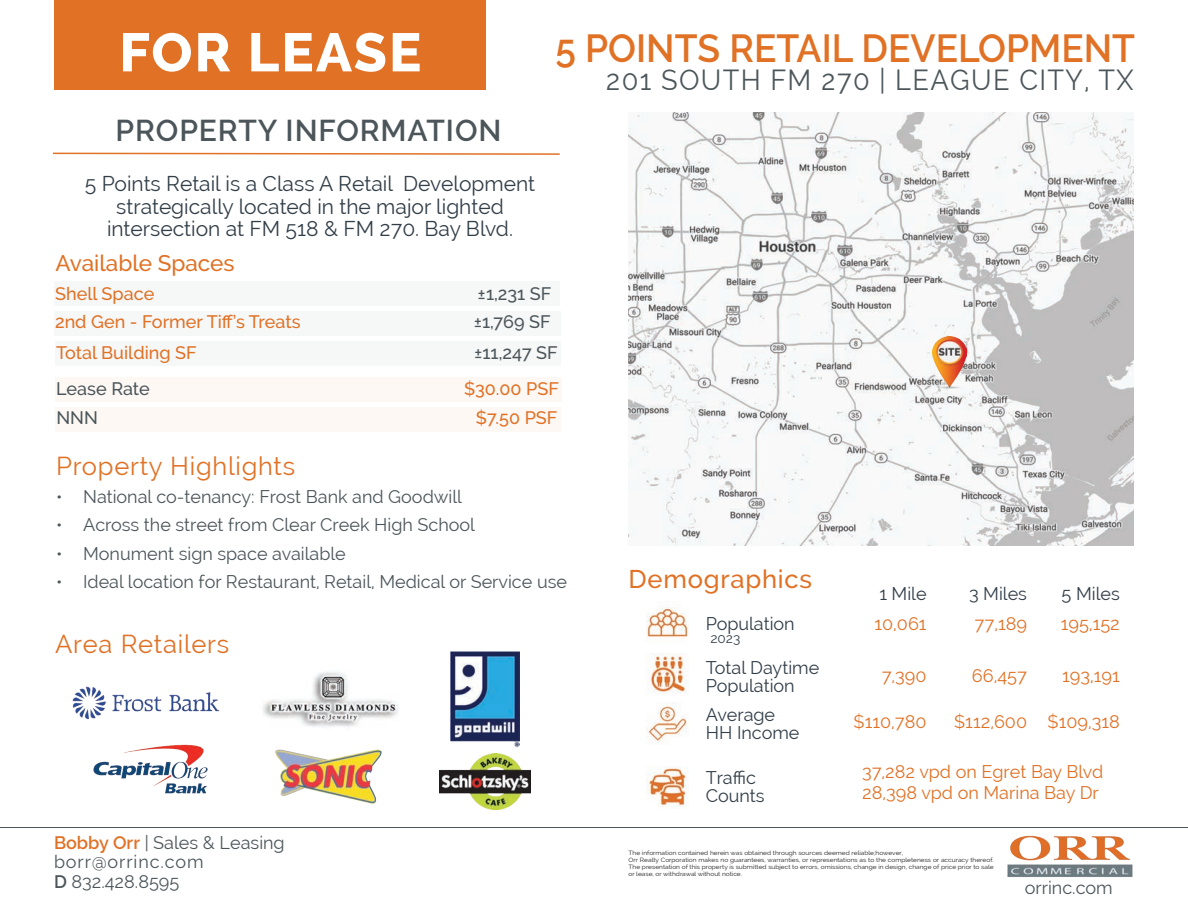
<style>
.page{position:relative;width:1188px;height:918px;background:#fff}
.page>*{position:absolute;margin:0;border:0;box-sizing:border-box;transform-origin:0 0}
.t1{font:800 54px "Raleway";letter-spacing:.04em;color:#fff}
.t2{font:600 39px "Raleway";color:#e07125;scale:.95 1}
.t3{font:600 30px "Raleway";letter-spacing:.03em;color:#4c565a}
.t4{font:28.5px "Raleway";letter-spacing:.05em;color:#4c565a;scale:.95 1}
.t5{font:25.5px "Raleway";letter-spacing:.03em;color:#e07125}
.t6{font:500 25.5px "Raleway";letter-spacing:.03em;color:#e07125}
.t7{font:500 22.5px "Raleway";color:#e07125}
.t8{font:21px/22.5px "Raleway";color:#323e48;text-align:center}
.t9{font:18px/19.5px "Raleway";color:#4c565a}
.t10{font:18px/21.6px "Raleway";color:#e07125}
.t11{font:18px/18px "Raleway";color:#323e48}
.t12{font:500 18px "Raleway";color:#e07125}
.t13{font:500 18px "Raleway";color:#4c565a}
.t14{font:13.5px "Raleway";color:#323e48}
.t15{font:6px/7.2px "Raleway";color:#231f20;scale:1.1 1}
.s1{font-weight:600;color:#e07125}
.s2{font-weight:600}
</style>
<div class="page">
<hr style="left:0;top:827px;width:1188px;height:1px;background:#4c565a">
<img style="left:1007px;top:835px;width:126px;height:42px">
<div style="left:55px;top:1px;width:431px;height:89px;background:#e07125"></div>
<img style="left:629px;top:113px;width:505px;height:433px">
<img style="left:933px;top:337px;width:33px;height:51px">
<svg style="left:52px;top:152px;width:508px;height:3px"></svg>
<div style="left:54px;top:282px;width:506px;height:24px;background:#f6f7f7"></div>
<div style="left:54px;top:311px;width:506px;height:24px;background:#f6f7f7"></div>
<div style="left:55px;top:341px;width:505px;height:25px;background:#f6f7f7"></div>
<div style="left:55px;top:378px;width:507px;height:24px;background:#fdf8f4"></div>
<div style="left:55px;top:407px;width:505px;height:24px;background:#fdf8f4"></div>
<img style="left:72px;top:686px;width:148px;height:33px">
<img style="left:275px;top:749px;width:107px;height:55px">
<img style="left:439px;top:753px;width:91px;height:57px">
<img style="left:93px;top:744px;width:115px;height:50px">
<img style="left:450px;top:651px;width:69px;height:96px">
<img style="left:646px;top:767px;width:42px;height:40px">
<img style="left:646px;top:607px;width:42px;height:32px">
<img style="left:646px;top:653px;width:42px;height:42px">
<img style="left:646px;top:702px;width:41px;height:41px">
<img style="left:263px;top:672px;width:135px;height:55px">
<h1 class="t1" style="left:119px;top:22px;width:304px">FOR LEASE</h1>
<h3 class="t3" style="left:116px;top:113px;width:387px">PROPERTY INFORMATION</h3>
<h3 class="t8" style="left:85px;top:173px;width:452px">5 Points Retail is a Class A Retail Development strategically located in the major lighted intersection at FM 518 &amp; FM 270. Bay Blvd.</h3>
<h2 class="t2" style="left:556px;top:26px;width:612px">5 POINTS RETAIL DEVELOPMENT</h2>
<h3 class="t4" style="left:606px;top:63px;width:557px">201 SOUTH FM 270 | LEAGUE CITY, TX</h3>
<h3 class="t7" style="left:56px;top:250px;width:181px">Available Spaces</h3>
<h3 class="t12" style="left:55px;top:311px;width:247px">2nd Gen - Former Tiff’s Treats</h3>
<h3 class="t13" style="left:474px;top:311px;width:79px">±1,769 SF</h3>
<h3 class="t12" style="left:56px;top:343px;width:142px">Total Building SF</h3>
<h3 class="t13" style="left:474px;top:343px;width:85px">±11,247 SF</h3>
<h3 class="t13" style="left:56px;top:378px;width:95px">Lease Rate</h3>
<h3 class="t12" style="left:464px;top:378px;width:96px">$30.00 PSF</h3>
<h3 class="t13" style="left:56px;top:407px;width:43px">NNN</h3>
<h3 class="t12" style="left:476px;top:407px;width:83px">$7.50 PSF</h3>
<h3 class="t12" style="left:55px;top:283px;width:101px">Shell Space</h3>
<h3 class="t13" style="left:478px;top:283px;width:75px">±1,231 SF</h3>
<h3 class="t5" style="left:56px;top:451px;width:241px">Property Highlights</h3>
<h3 class="t9" style="left:56px;top:487px;width:407px">• National co-tenancy: Frost Bank and Goodwill</h3>
<h3 class="t9" style="left:56px;top:515px;width:420px">• Across the street from Clear Creek High School</h3>
<h3 class="t9" style="left:56px;top:544px;width:291px">• Monument sign space available</h3>
<h3 class="t9" style="left:56px;top:572px;width:512px">• Ideal location for Restaurant, Retail, Medical or Service use</h3>
<h3 class="t5" style="left:55px;top:630px;width:176px">Area Retailers</h3>
<h3 class="t9" style="left:54px;top:832px;width:232px"><span class="s1">Bobby Orr</span> | Sales &amp; Leasing borr@orrinc.com<br><span class="s2">D</span> 832.428.8595</h3>
<h3 class="t6" style="left:629px;top:564px;width:185px">Demographics</h3>
<h3 class="t11" style="left:706px;top:615px;width:90px">Population</h3>
<h3 class="t14" style="left:710px;top:630px;width:31px">2023</h3>
<h3 class="t11" style="left:706px;top:659px;width:115px">Total Daytime<br>Population</h3>
<h3 class="t11" style="left:706px;top:706px;width:95px">Average<br>HH Income</h3>
<h3 class="t11" style="left:706px;top:769px;width:60px">Traffic<br>Counts</h3>
<h3 class="t11" style="left:879px;top:584px;width:49px">1 Mile</h3>
<h3 class="t11" style="left:969px;top:584px;width:59px">3 Miles</h3>
<h3 class="t11" style="left:1062px;top:584px;width:60px">5 Miles</h3>
<h3 class="t10" style="left:874px;top:613px;width:54px">10,061</h3>
<h3 class="t10" style="left:974px;top:613px;width:54px">77,189</h3>
<h3 class="t10" style="left:972px;top:665px;width:57px">66,457</h3>
<h3 class="t10" style="left:954px;top:711px;width:74px">$112,600</h3>
<h3 class="t10" style="left:1061px;top:613px;width:61px">195,152</h3>
<h3 class="t10" style="left:1062px;top:665px;width:59px">193,191</h3>
<h3 class="t10" style="left:1048px;top:711px;width:74px">$109,318</h3>
<h3 class="t10" style="left:882px;top:665px;width:46px">7,390</h3>
<h3 class="t10" style="left:854px;top:711px;width:74px">$110,780</h3>
<h3 class="t10" style="left:862px;top:761px;width:243px">37,282 vpd on Egret Bay Blvd<br>28,398 vpd on Marina Bay Dr</h3>
<p class="t15" style="left:629px;top:849px;width:333px">The information contained herein was obtained through sources deemed reliable;however,<br>Orr Realty Corporation makes no guarantees, warranties, or representations as to the completeness or accuracy thereof.<br>The presentation of this property is submitted subject to errors, omissions, change in design, change of price prior to sale or lease, or withdrawal without notice.</p>
<h3 class="t9" style="left:1025px;top:878px;width:89px">orrinc.com</h3>
</div>
